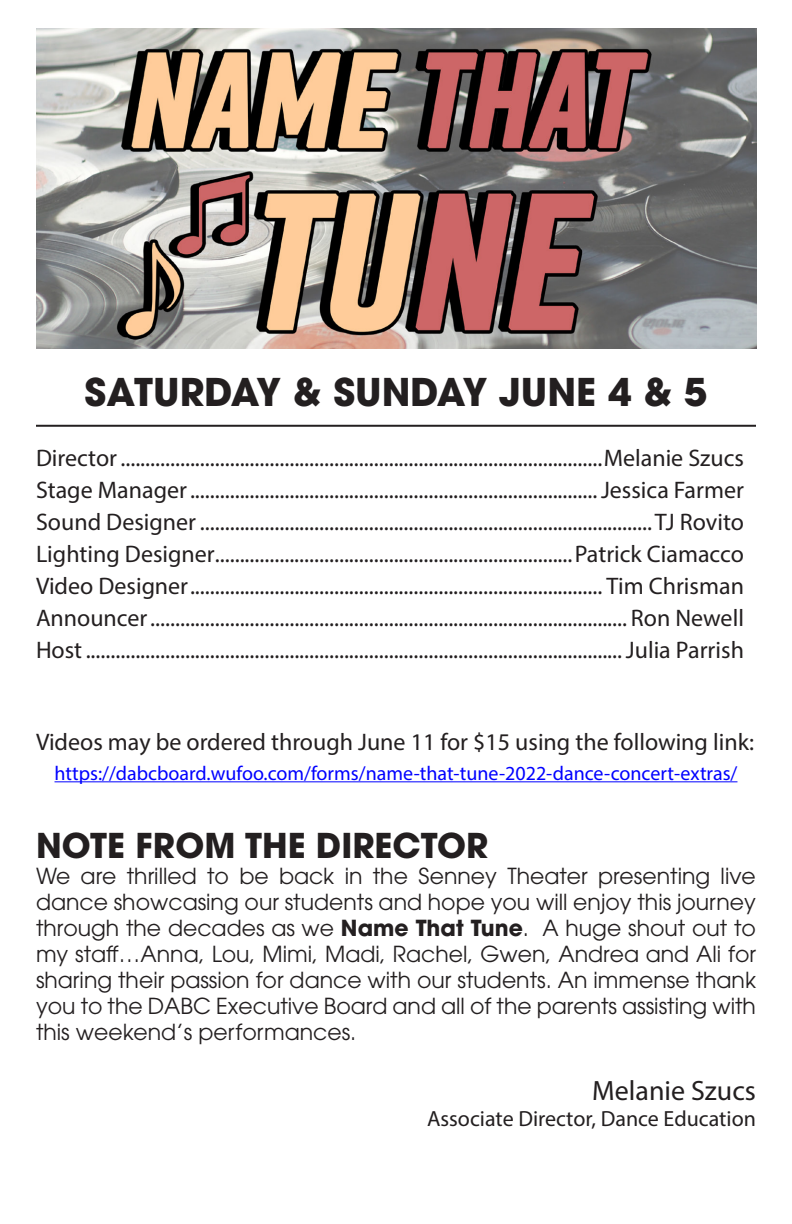
<style>
.page{position:relative;width:792px;height:1224px;background:#fff}
.page>*{position:absolute;margin:0;border:0;box-sizing:border-box;transform-origin:0 0}
.t1{font:700 38px "ITC Avant Garde Pro";color:#231f20}
.t2{font:700 34px "ITC Avant Garde Pro";color:#231f20}
.t3{font:28px "Myriad Pro";color:#231f20}
.t4{font:24px "Myriad Pro";color:#231f20}
.t5{font:22px/26px "ITC Avant Garde Pro";color:#231f20;text-align:justify}
.t6{font:22px "Myriad Pro";color:#231f20}
.t7{font:20px "Myriad Pro";color:#00f}
.s1{font-weight:700}
</style>
<div class="page">
<hr style="left:36px;top:425px;width:720px;height:2px;background:#231f20">
<hr style="left:55px;top:781px;width:682px;height:1px;background:#00f">
<img style="left:36px;top:28px;width:721px;height:320px">
<p class="t1" style="left:85px;top:366px;width:624px">SATURDAY &amp; SUNDAY JUNE 4 &amp; 5</p>
<p class="t4" style="left:36px;top:443px;width:710px">Director.................................................................................................Melanie Szucs</p>
<p class="t4" style="left:36px;top:475px;width:709px">Stage Manager..................................................................................Jessica Farmer</p>
<p class="t4" style="left:36px;top:507px;width:710px">Sound Designer ...........................................................................................TJ Rovito</p>
<p class="t4" style="left:36px;top:539px;width:709px">Lighting Designer........................................................................Patrick Ciamacco</p>
<p class="t4" style="left:36px;top:571px;width:710px">Video Designer................................................................................... Tim Chrisman</p>
<p class="t4" style="left:36px;top:603px;width:709px">Announcer................................................................................................ Ron Newell</p>
<p class="t4" style="left:36px;top:635px;width:710px">Host............................................................................................................Julia Parrish</p>
<p class="t4" style="left:36px;top:727px;width:720px">Videos may be ordered through June 11 for $15 using the following link:</p>
<p class="t7" style="left:55px;top:761px;width:684px">https://dabcboard.wufoo.com/forms/name-that-tune-2022-dance-concert-extras/</p>
<p class="t2" style="left:36px;top:823px;width:454px">NOTE FROM THE DIRECTOR</p>
<p class="t5" style="left:36px;top:863px;width:722px">We are thrilled to be back in the Senney Theater presenting live dance showcasing our students and hope you will enjoy this journey through the decades as we <span class="s1">Name That Tune</span>. A huge shout out to my staff…Anna, Lou, Mimi, Madi, Rachel, Gwen, Andrea and Ali for sharing their passion for dance with our students. An immense thank you to the DABC Executive Board and all of the parents assisting with this weekend’s performances.</p>
<p class="t3" style="left:592px;top:1073px;width:165px">Melanie Szucs</p>
<p class="t6" style="left:427px;top:1105px;width:330px">Associate Director, Dance Education</p>
</div>
